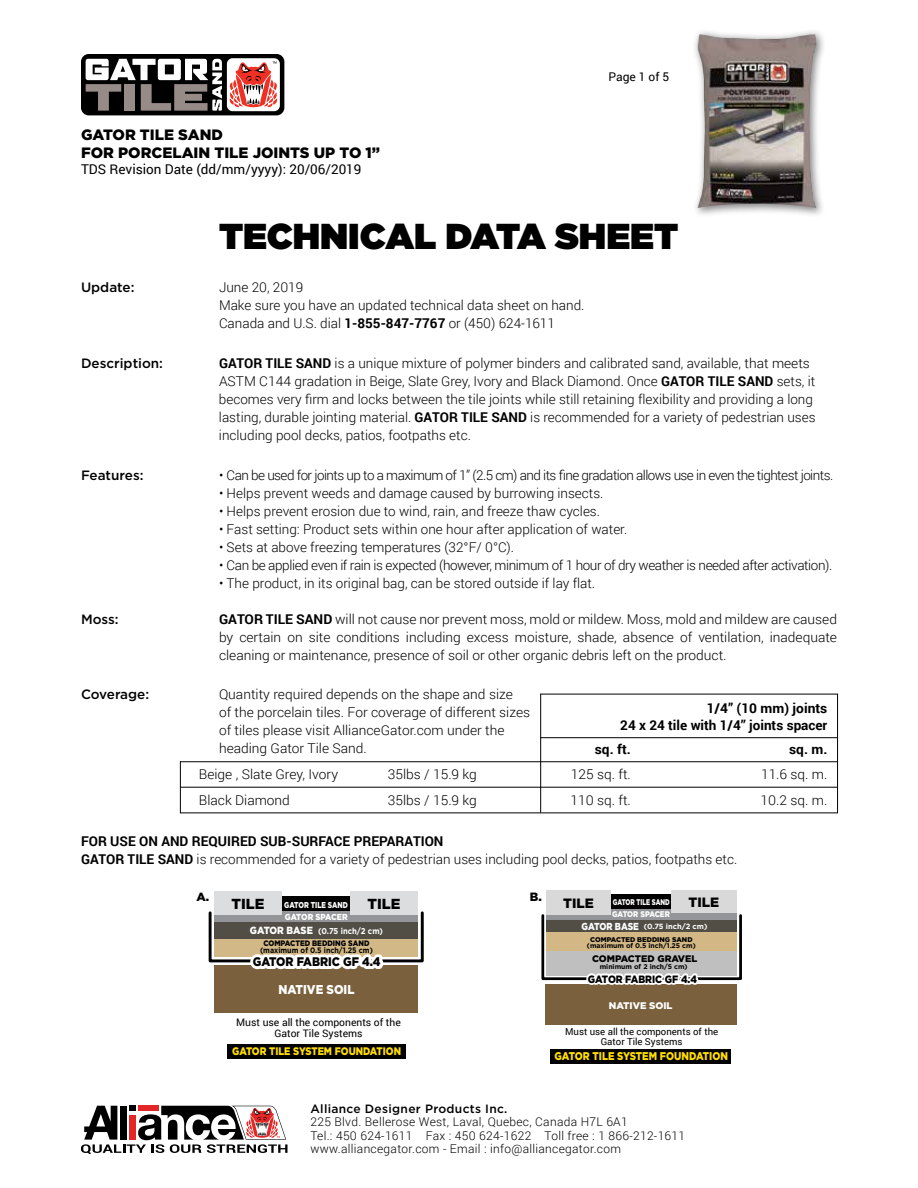
<style>
.page{position:relative;width:918px;height:1188px;background:#fff}
.page>*{position:absolute;margin:0;border:0;box-sizing:border-box;transform-origin:0 0}
.t1{font:900 36px "Gotham";color:#000}
.t2{font:900 15px/18px "Gotham";color:#000}
.t3{font:900 14.55px "Gotham";color:#000}
.t4{font:300 13.5px/18px "Roboto";color:#000}
.t5{font:300 13.5px "Roboto";letter-spacing:-.04em;color:#000}
.t6{font:300 13.5px "Roboto";letter-spacing:-.03em;color:#000}
.t7{font:700 13.5px/16.5px "Roboto";color:#000;text-align:right}
.t8{font:500 13.5px "Gotham";color:#000}
.t9{font:13.5px "Roboto";color:#000}
.t10{font:900 13.5px "Gotham";color:#000}
.t11{font:900 12.75px "Gotham";color:#fff;scale:.9 1}
.t12{font:900 12.45px "Gotham";color:#000;scale:.9 1}
.t13{font:300 12px/13.2px "Roboto";letter-spacing:.025em;color:#000}
.t14{font:500 12px "Gotham";letter-spacing:.025em;color:#000}
.t15{font:12px "Roboto";color:#000}
.t16{font:900 12px "Gotham";color:#000}
.t17{font:900 11.85px "Gotham";color:#000}
.t18{font:900 11.25px "Gotham";color:#fd0;scale:.86 1}
.t19{font:900 10.95px "Gotham";color:#fd0;scale:.86 1}
.t20{font:900 10.65px "Gotham";color:#000;scale:.9 1}
.t21{font:10.35px/11.2px "Roboto";color:#000;text-align:center}
.t22{font:9.6px/9.6px "Roboto";color:#000;text-align:center}
.t23{font:900 9.6px "Gotham";color:#fff}
.t24{font:900 9.45px "Gotham";color:#000}
.t25{font:900 8.7px "Gotham";color:#fff;scale:.9 1}
.t26{font:700 8.55px "Gotham";color:#fff;scale:.9 1}
.t27{font:900 8.55px "Gotham";color:#fff;scale:.79 1}
.t28{font:900 8.25px "Gotham";color:#fff;scale:.73 1}
.t29{font:900 8.25px "Gotham";color:#fff;scale:.87 1}
.t30{font:700 7.95px "Gotham";color:#000;scale:.9 1}
.t31{font:900 7.95px "Gotham";color:#000;scale:.9 1}
.t32{font:700 7.5px "Gotham";color:#fff}
.t33{font:700 6.9px "Gotham";color:#000}
.t34{font:900 6.9px "Gotham";color:#000}
.s1{font-weight:700}
.s2{font-weight:900;font-size:10.35px}
.s3{font-weight:900;font-size:10.2px}
</style>
<div class="page">
<svg style="left:81px;top:1105px;width:206px;height:49px"></svg>
<div style="left:81px;top:54px;width:203px;height:61px;background:#000;border-radius:8px"></div>
<svg style="left:227px;top:58px;width:53px;height:53px"></svg>
<svg style="left:86px;top:59px;width:193px;height:52px"></svg>
<div style="left:692px;top:28px;width:135px;height:190px;background:#000;opacity:.5"></div>
<img style="left:697px;top:34px;width:120px;height:174px">
<hr style="left:541px;top:694px;width:297px;height:1px;background:#000">
<hr style="left:540px;top:694px;width:1px;height:119px;background:#000">
<hr style="left:180px;top:761px;width:1px;height:52px;background:#000">
<hr style="left:837px;top:694px;width:1px;height:119px;background:#000">
<hr style="left:180px;top:761px;width:657px;height:1px;background:#000">
<hr style="left:181px;top:787px;width:657px;height:1px;background:#000">
<hr style="left:180px;top:813px;width:658px;height:1px;background:#000">
<hr style="left:540px;top:737px;width:298px;height:1px;background:#000">
<div style="left:214px;top:915px;width:204px;height:24px;background:#524e46"></div>
<div style="left:214px;top:939px;width:204px;height:18px;background:#d2b886"></div>
<div style="left:214px;top:965px;width:204px;height:47px;background:#7a603c"></div>
<div style="left:282px;top:896px;width:68px;height:19px;background:#000"></div>
<div style="left:227px;top:1044px;width:179px;height:15px;background:#000"></div>
<div style="left:214px;top:911px;width:204px;height:11px;background:#939598"></div>
<div style="left:350px;top:892px;width:68px;height:23px;background:#dcddde"></div>
<div style="left:214px;top:892px;width:68px;height:23px;background:#dcddde"></div>
<div style="left:209px;top:911px;width:215px;height:51px;border:3px solid #000"></div>
<svg style="left:247px;top:954px;width:139px;height:16px"></svg>
<div style="left:546px;top:919px;width:190px;height:14px;background:#524e46"></div>
<div style="left:611px;top:895px;width:60px;height:23px;background:#000"></div>
<div style="left:545px;top:984px;width:191px;height:41px;background:#7a603c"></div>
<div style="left:546px;top:948px;width:190px;height:27px;background:#bfbfbf"></div>
<div style="left:541px;top:914px;width:201px;height:66px;border:3px solid #000"></div>
<svg style="left:585px;top:973px;width:115px;height:12px"></svg>
<div style="left:546px;top:933px;width:190px;height:18px;background:#d3b886"></div>
<div style="left:546px;top:909px;width:190px;height:10px;background:#949598"></div>
<div style="left:546px;top:890px;width:65px;height:25px;background:#d9d9d9"></div>
<div style="left:671px;top:891px;width:65px;height:22px;background:#d9d9d9"></div>
<div style="left:551px;top:1049px;width:180px;height:15px;background:#000"></div>
<p class="t2" style="left:81px;top:126px;width:301px">GATOR TILE SAND<br>FOR PORCELAIN TILE JOINTS UP TO 1”</p>
<p class="t9" style="left:81px;top:160px;width:282px">TDS Revision Date (dd/mm/yyyy): 20/06/2019</p>
<p class="t15" style="left:609px;top:68px;width:62px">Page 1 of 5</p>
<h1 class="t1" style="left:219px;top:211px;width:461px">TECHNICAL DATA SHEET</h1>
<p class="t8" style="left:81px;top:279px;width:55px">Update:</p>
<p class="t4" style="left:219px;top:278px;width:367px">June 20, 2019<br>Make sure you have an updated technical data sheet on hand.<br>Canada and U.S. dial <span class="s1">1-855-847-7767</span> or (450) 624-1611</p>
<p class="t8" style="left:81px;top:354px;width:84px">Description:</p>
<p class="t4" style="left:219px;top:354px;width:598px"><span class="s1">GATOR TILE SAND</span> is a unique mixture of polymer binders and calibrated sand, available, that meets ASTM C144 gradation in Beige, Slate Grey, Ivory and Black Diamond. Once <span class="s1">GATOR TILE SAND</span> sets, it becomes very firm and locks between the tile joints while still retaining flexibility and providing a long lasting, durable jointing material. <span class="s1">GATOR TILE SAND</span> is recommended for a variety of pedestrian uses including pool decks, patios, footpaths etc.</p>
<p class="t8" style="left:81px;top:466px;width:64px">Features:</p>
<p class="t5" style="left:219px;top:466px;width:616px">• Can be used for joints up to a maximum of 1” (2.5 cm) and its fine gradation allows use in even the tightest joints.</p>
<p class="t4" style="left:219px;top:483px;width:386px">• Helps prevent weeds and damage caused by burrowing insects.</p>
<p class="t4" style="left:219px;top:501px;width:383px">• Helps prevent erosion due to wind, rain, and freeze thaw cycles.</p>
<p class="t4" style="left:219px;top:519px;width:410px">• Fast setting: Product sets within one hour after application of water.</p>
<p class="t4" style="left:219px;top:537px;width:297px">• Sets at above freezing temperatures (32°F/ 0°C).</p>
<p class="t6" style="left:219px;top:556px;width:615px">• Can be applied even if rain is expected (however, minimum of 1 hour of dry weather is needed after activation).</p>
<p class="t4" style="left:219px;top:573px;width:378px">• The product, in its original bag, can be stored outside if lay flat.</p>
<p class="t8" style="left:81px;top:610px;width:39px">Moss:</p>
<p class="t4" style="left:219px;top:609px;width:620px;text-align:justify"><span class="s1">GATOR TILE SAND</span> will not cause nor prevent moss, mold or mildew. Moss, mold and mildew are caused by certain on site conditions including excess moisture, shade, absence of ventilation, inadequate cleaning or maintenance, presence of soil or other organic debris left on the product.</p>
<p class="t8" style="left:81px;top:686px;width:70px">Coverage:</p>
<p class="t4" style="left:219px;top:685px;width:313px">Quantity required depends on the shape and size<br>of the porcelain tiles. For coverage of different sizes of tiles please visit AllianceGator.com under the heading Gator Tile Sand.</p>
<p class="t7" style="left:620px;top:700px;width:209px">1/4” (10 mm) joints<br>24 x 24 tile with 1/4’’ joints spacer</p>
<p class="t7" style="left:595px;top:740px;width:38px">sq. ft.</p>
<p class="t7" style="left:789px;top:740px;width:40px">sq. m.</p>
<p class="t4" style="left:199px;top:765px;width:141px">Beige , Slate Grey, Ivory</p>
<p class="t4" style="left:388px;top:765px;width:91px">35lbs / 15.9 kg</p>
<p class="t4" style="left:571px;top:765px;width:61px">125 sq. ft.</p>
<p class="t4" style="left:761px;top:765px;width:68px">11.6 sq. m.</p>
<p class="t4" style="left:199px;top:791px;width:93px">Black Diamond</p>
<p class="t4" style="left:388px;top:791px;width:91px">35lbs / 15.9 kg</p>
<p class="t4" style="left:571px;top:791px;width:62px">110 sq. ft.</p>
<p class="t4" style="left:761px;top:791px;width:68px">10.2 sq. m.</p>
<p class="t4" style="left:81px;top:832px;width:658px"><span class="s1">FOR USE ON AND REQUIRED SUB-SURFACE PREPARATION<br>GATOR TILE SAND</span> is recommended for a variety of pedestrian uses including pool decks, patios, footpaths etc.</p>
<p class="t17" style="left:196px;top:889px;width:14px">A.</p>
<p class="t16" style="left:530px;top:889px;width:13px">B.</p>
<p class="t3" style="left:232px;top:893px;width:34px">TILE</p>
<p class="t3" style="left:368px;top:893px;width:34px">TILE</p>
<p class="t27" style="left:284px;top:899px;width:82px">GATOR TILE SAND</p>
<p class="t25" style="left:285px;top:911px;width:71px">GATOR SPACER</p>
<p class="t26" style="left:250px;top:926px;width:149px"><span class="s2">GATOR BASE</span> (0.75 inch/2 cm)</p>
<p class="t31" style="left:263px;top:938px;width:119px">COMPACTED BEDDING SAND</p>
<p class="t30" style="left:260px;top:945px;width:127px">(maximum of 0.5 inch/1.25 cm)</p>
<p class="t12" style="left:253px;top:953px;width:144px">GATOR FABRIC GF 4.4</p>
<p class="t11" style="left:278px;top:981px;width:86px">NATIVE SOIL</p>
<p class="t21" style="left:236px;top:1016px;width:166px">Must use all the components of the<br>Gator Tile Systems</p>
<p class="t19" style="left:232px;top:1044px;width:198px">GATOR TILE SYSTEM FOUNDATION</p>
<p class="t10" style="left:563px;top:894px;width:32px">TILE</p>
<p class="t10" style="left:688px;top:893px;width:32px">TILE</p>
<p class="t32" style="left:581px;top:921px;width:127px"><span class="s3">GATOR BASE</span> (0.75 inch/2 cm)</p>
<p class="t34" style="left:590px;top:935px;width:104px">COMPACTED BEDDING SAND</p>
<p class="t33" style="left:587px;top:941px;width:110px">(maximum of 0.5 inch/1.25 cm)</p>
<p class="t28" style="left:613px;top:897px;width:79px">GATOR TILE SAND</p>
<p class="t29" style="left:612px;top:908px;width:68px">GATOR SPACER</p>
<p class="t24" style="left:592px;top:952px;width:107px">COMPACTED GRAVEL</p>
<p class="t33" style="left:600px;top:962px;width:89px">minimum of 2 inch/5 cm)</p>
<p class="t20" style="left:588px;top:972px;width:123px">GATOR FABRIC GF 4.4</p>
<p class="t23" style="left:609px;top:999px;width:65px">NATIVE SOIL</p>
<p class="t22" style="left:565px;top:1027px;width:155px">Must use all the components of the<br>Gator Tile Systems</p>
<p class="t18" style="left:554px;top:1049px;width:203px">GATOR TILE SYSTEM FOUNDATION</p>
<p class="t14" style="left:310px;top:1101px;width:199px">Alliance Designer Products Inc.</p>
<p class="t13" style="left:310px;top:1115px;width:376px">225 Blvd. Bellerose West, Laval, Quebec, Canada H7L 6A1<br>Tel.: 450 624-1611 Fax : 450 624-1622 Toll free : 1 866-212-1611 www.alliancegator.com - Email : info@alliancegator.com</p>
</div>
